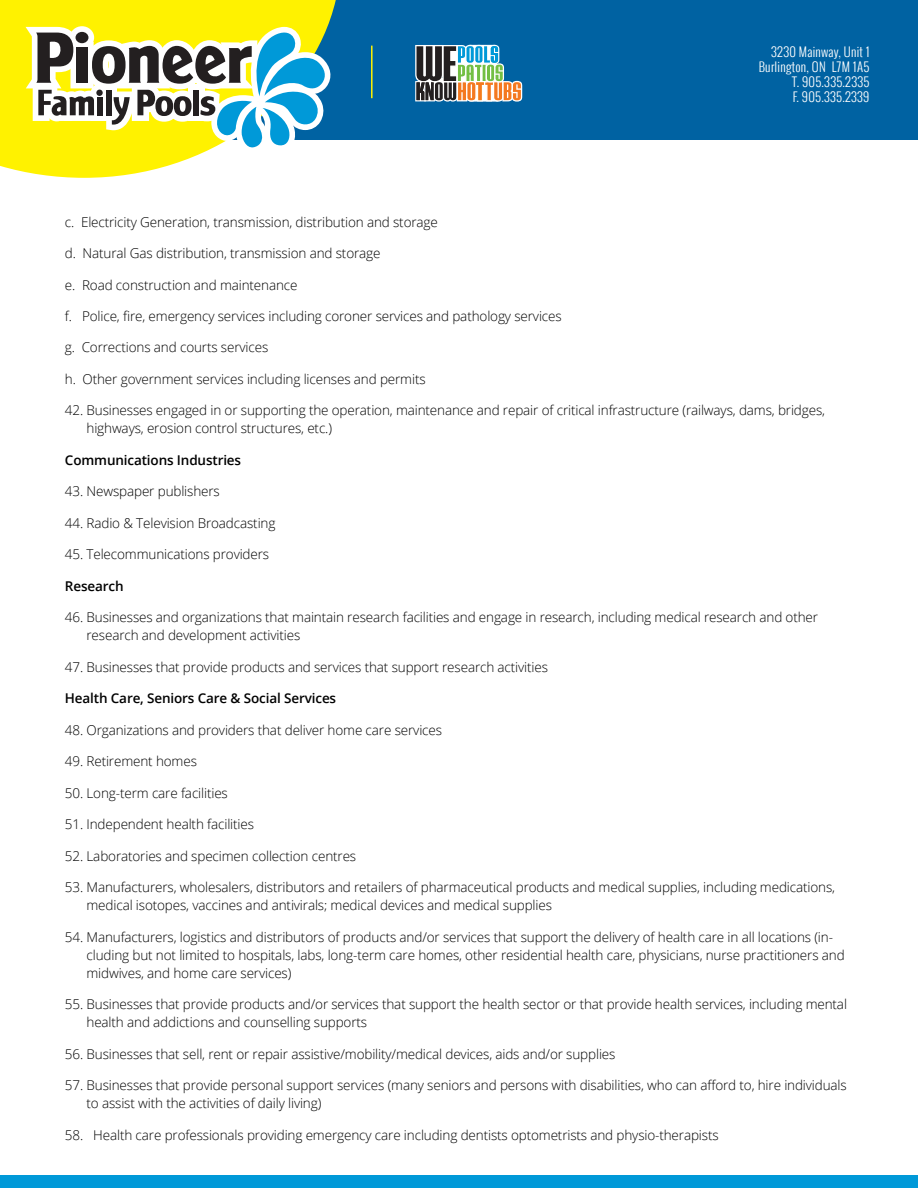
<style>
.page{position:relative;width:918px;height:1188px;background:#fff}
.page>*{position:absolute;margin:0;border:0;box-sizing:border-box;transform-origin:0 0}
.t1{font:300 13.5px/18px "Open Sans";letter-spacing:-.01em;color:#000}
.t2{font:600 13.5px "Open Sans";letter-spacing:-.01em;color:#000}
.t3{font:300 12.75px/15px "Oswald";letter-spacing:.02em;color:#fff;text-align:right}
</style>
<div class="page">
<div style="left:54px;top:0;width:864px;height:140px;background:#0062a2"></div>
<hr style="left:371px;top:46px;width:2px;height:52px;background:#fff200">
<svg style="left:415px;top:45px;width:107px;height:57px;background:#84938c"></svg>
<svg style="left:0;top:0;width:336px;height:178px;fill:#fff200"></svg>
<svg style="left:26px;top:26px;width:307px;height:127px;background:#a9bb82"></svg>
<div style="left:0;top:1175px;width:918px;height:13px;background:#0099d8"></div>
<p class="t3" style="left:759px;top:44px;width:112px">3230 Mainway, Unit 1<br>Burlington, ON L7M 1A5<br>T. 905.335.2335<br>F. 905.335.2339</p>
<p class="t1" style="left:65px;top:212px;width:375px">c. Electricity Generation, transmission, distribution and storage</p>
<p class="t1" style="left:65px;top:244px;width:317px">d. Natural Gas distribution, transmission and storage</p>
<p class="t1" style="left:65px;top:275px;width:234px">e. Road construction and maintenance</p>
<p class="t1" style="left:65px;top:307px;width:498px">f. Police, fire, emergency services including coroner services and pathology services</p>
<p class="t1" style="left:65px;top:338px;width:205px">g. Corrections and courts services</p>
<p class="t1" style="left:65px;top:370px;width:362px">h. Other government services including licenses and permits</p>
<p class="t1" style="left:87px;top:401px;width:740px;text-indent:-22px">42. Businesses engaged in or supporting the operation, maintenance and repair of critical infrastructure (railways, dams, bridges, highways, erosion control structures, etc.)</p>
<p class="t2" style="left:65px;top:451px;width:178px">Communications Industries</p>
<p class="t1" style="left:65px;top:482px;width:156px">43. Newspaper publishers</p>
<p class="t1" style="left:65px;top:514px;width:212px">44. Radio &amp; Television Broadcasting</p>
<p class="t1" style="left:65px;top:545px;width:206px">45. Telecommunications providers</p>
<p class="t2" style="left:65px;top:577px;width:60px">Research</p>
<p class="t1" style="left:87px;top:608px;width:733px;text-indent:-22px">46. Businesses and organizations that maintain research facilities and engage in research, including medical research and other research and development activities</p>
<p class="t1" style="left:65px;top:658px;width:485px">47. Businesses that provide products and services that support research activities</p>
<p class="t2" style="left:65px;top:689px;width:273px">Health Care, Seniors Care &amp; Social Services</p>
<p class="t1" style="left:65px;top:721px;width:379px">48. Organizations and providers that deliver home care services</p>
<p class="t1" style="left:65px;top:752px;width:134px">49. Retirement homes</p>
<p class="t1" style="left:65px;top:784px;width:164px">50. Long-term care facilities</p>
<p class="t1" style="left:65px;top:815px;width:191px">51. Independent health facilities</p>
<p class="t1" style="left:65px;top:847px;width:293px">52. Laboratories and specimen collection centres</p>
<p class="t1" style="left:87px;top:878px;width:750px;text-indent:-22px">53. Manufacturers, wholesalers, distributors and retailers of pharmaceutical products and medical supplies, including medications, medical isotopes, vaccines and antivirals; medical devices and medical supplies</p>
<p class="t1" style="left:87px;top:928px;width:760px;text-indent:-22px">54. Manufacturers, logistics and distributors of products and/or services that support the delivery of health care in all locations (in&shy;cluding but not limited to hospitals, labs, long-term care homes, other residential health care, physicians, nurse practitioners and midwives, and home care services)</p>
<p class="t1" style="left:87px;top:995px;width:762px;text-indent:-22px">55. Businesses that provide products and/or services that support the health sector or that provide health services, including mental health and addictions and counselling supports</p>
<p class="t1" style="left:65px;top:1045px;width:552px">56. Businesses that sell, rent or repair assistive/mobility/medical devices, aids and/or supplies</p>
<p class="t1" style="left:87px;top:1076px;width:762px;text-indent:-22px">57. Businesses that provide personal support services (many seniors and persons with disabilities, who can afford to, hire individuals to assist with the activities of daily living)</p>
<p class="t1" style="left:65px;top:1126px;width:655px">58. Health care professionals providing emergency care including dentists optometrists and physio-therapists</p>
</div>
